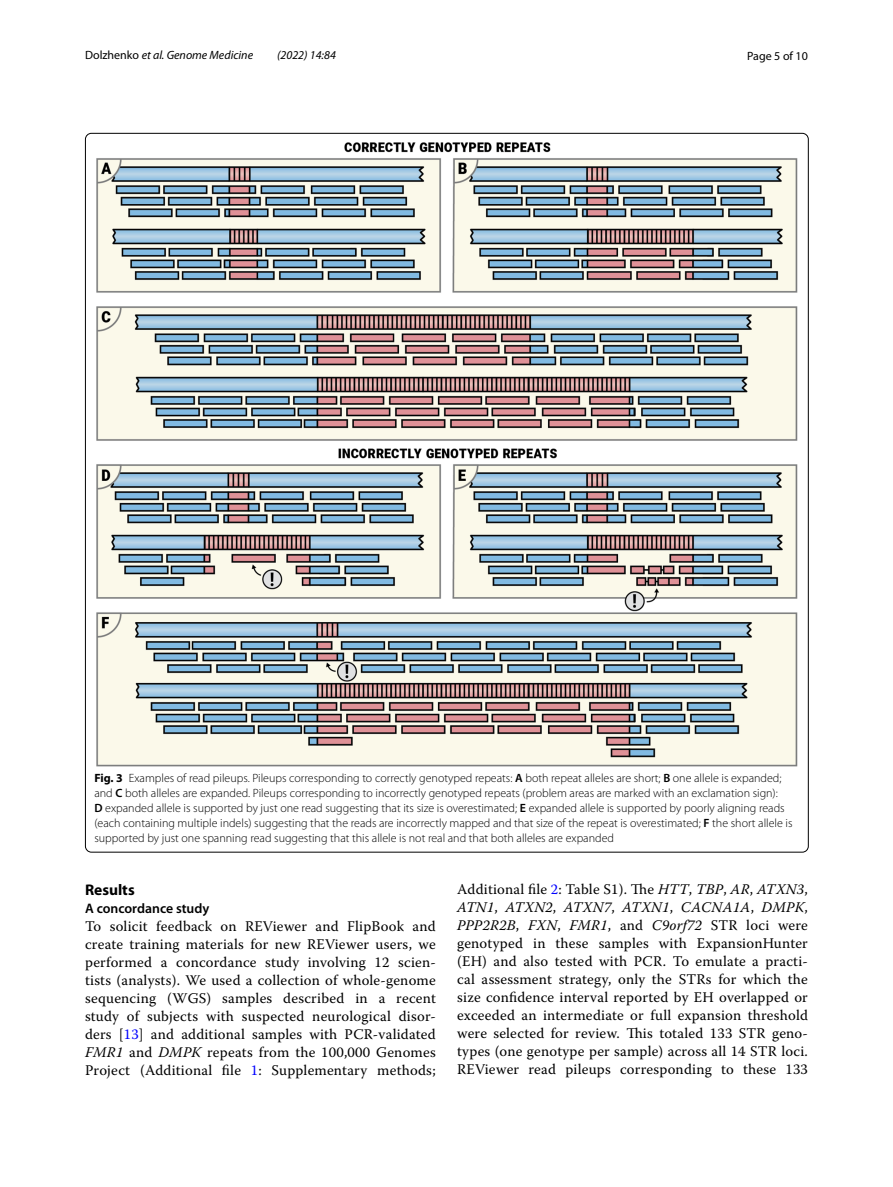
<style>
.page{position:relative;width:893px;height:1187px;background:#fff}
.page>*{position:absolute;margin:0;border:0;box-sizing:border-box;transform-origin:0 0}
.t1{font:700 15.45px "Myriad Pro";color:#000}
.t2{font:14.7px/18px "Warnock Pro";letter-spacing:.015em;color:#000;text-align:justify}
.t3{font:600 13.8px "Myriad Pro";color:#000}
.t4{font:300 12px/15px "Myriad Pro";color:#000}
.t5{font:italic 12px "Myriad Pro";color:#000}
.t6{font:12px "Myriad Pro";color:#000}
.s1{font-style:normal}
.s2{font-weight:700}
.s3{font-weight:600}
.s4{color:#00f}
.s5{font-style:italic}
</style>
<div class="page">
<img style="left:97px;top:142px;width:700px;height:624px">
<p class="t5" style="left:85px;top:48px;width:170px"><span class="s1">Dolzhenko</span> et al. Genome Medicine</p>
<p class="t5" style="left:277px;top:48px;width:60px">(2022) 14:84</p>
<p class="t6" style="left:747px;top:48px;width:62px">Page 5 of 10</p>
<p class="t4" style="left:94px;top:770px;width:700px"><span class="s2">Fig. 3</span> Examples of read pileups. Pileups corresponding to correctly genotyped repeats: <span class="s3">A</span> both repeat alleles are short; <span class="s3">B</span> one allele is expanded; and <span class="s3">C</span> both alleles are expanded. Pileups corresponding to incorrectly genotyped repeats (problem areas are marked with an exclamation sign):<br><span class="s3">D</span> expanded allele is supported by just one read suggesting that its size is overestimated; <span class="s3">E</span> expanded allele is supported by poorly aligning reads (each containing multiple indels) suggesting that the reads are incorrectly mapped and that size of the repeat is overestimated; <span class="s3">F</span> the short allele is supported by just one spanning read suggesting that this allele is not real and that both alleles are expanded</p>
<p class="t1" style="left:85px;top:879px;width:51px">Results</p>
<p class="t3" style="left:85px;top:899px;width:126px">A concordance study</p>
<p class="t2" style="left:85px;top:916px;width:352px">To solicit feedback on REViewer and FlipBook and create training materials for new REViewer users, we performed a concordance study involving 12 scien&shy;tists (analysts). We used a collection of whole-genome sequencing (WGS) samples described in a recent study of subjects with suspected neurological disor&shy;ders [<span class="s4">13</span>] and additional samples with PCR-validated <span class="s5">FMR1</span> and <span class="s5">DMPK</span> repeats from the 100,000 Genomes Project (Additional file <span class="s4">1</span>: Supplementary methods;</p>
<p class="t2" style="left:457px;top:879px;width:352px">Additional file <span class="s4">2</span>: Table S1). The <span class="s5">HTT</span>, <span class="s5">TBP</span>, <span class="s5">AR</span>, <span class="s5">ATXN3</span>, <span class="s5">ATN1</span>, <span class="s5">ATXN2</span>, <span class="s5">ATXN7</span>, <span class="s5">ATXN1</span>, <span class="s5">CACNA1A</span>, <span class="s5">DMPK</span>, <span class="s5">PPP2R2B</span>, <span class="s5">FXN</span>, <span class="s5">FMR1</span>, and <span class="s5">C9orf72</span> STR loci were genotyped in these samples with ExpansionHunter (EH) and also tested with PCR. To emulate a practi&shy;cal assessment strategy, only the STRs for which the size confidence interval reported by EH overlapped or exceeded an intermediate or full expansion threshold were selected for review. This totaled 133 STR geno&shy;types (one genotype per sample) across all 14 STR loci.<br>REViewer read pileups corresponding to these 133</p>
</div>
